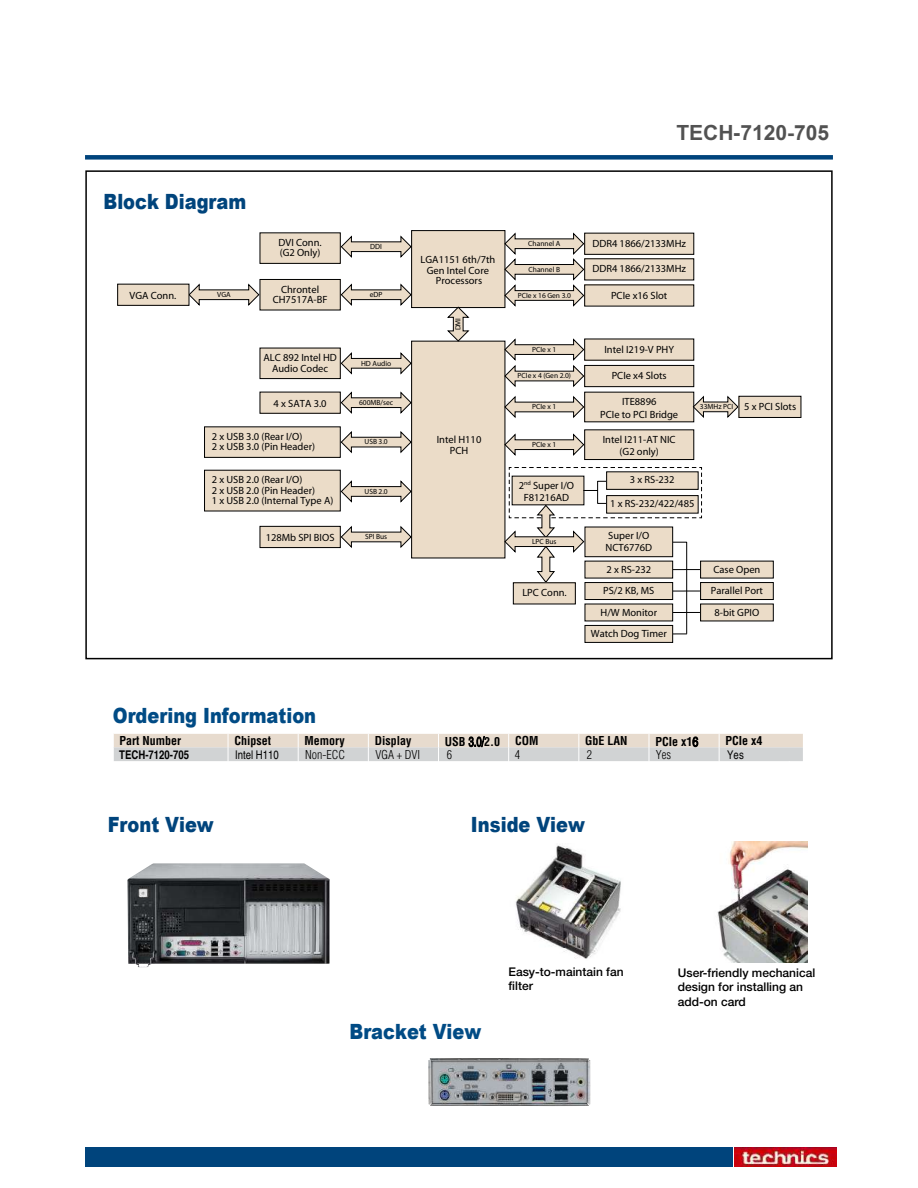
<style>
.page{position:relative;width:918px;height:1188px;background:#fff}
.page>*{position:absolute;margin:0;border:0;box-sizing:border-box;transform-origin:0 0}
.t1{font:900 21px "Arial";color:#00447c;scale:.85 1}
.t2{font:900 21px "Arial";color:#004b85;scale:.85 1}
.t3{font:700 21px "Arial";color:#525252}
.t4{font:500 12px/14.4px "Helvetica Neue";color:#000}
.t5{font:700 condensed 12px "Helvetica";color:#000}
.t6{font:300 condensed 12px "Helvetica";color:#000}
.t7{font:700 12px "Helvetica";color:#000;scale:.8 1}
.t8{font:12px "Helvetica";color:#000;scale:.8 1}
.t9{font:10.5px/10.5px "Myriad";color:#000;text-align:center}
.t10{font:7.5px "Myriad";color:#000}
.s1{font-size:7.5px}
.s2{font-weight:400;font-stretch:normal;font-size:13.5px}
</style>
<div class="page">
<div style="left:85px;top:155px;width:748px;height:5px;background:#00447c"></div>
<div style="left:85px;top:1147px;width:647px;height:20px;background:#00447c"></div>
<div style="left:85px;top:170px;width:748px;height:489px;border:2px solid #000"></div>
<div style="left:412px;top:231px;width:93px;height:77px;background:#ebdcc8"></div>
<div style="left:411px;top:230px;width:94px;height:78px;border:1px solid #000"></div>
<div style="left:412px;top:341px;width:93px;height:217px;background:#ebdcc8"></div>
<svg style="left:341px;top:235px;width:71px;height:24px"></svg>
<div style="left:585px;top:233px;width:109px;height:21px;background:#ebdcc8"></div>
<div style="left:584px;top:233px;width:110px;height:22px;border:1px solid #000"></div>
<svg style="left:341px;top:283px;width:71px;height:24px"></svg>
<svg style="left:446px;top:306px;width:24px;height:36px"></svg>
<div style="left:260px;top:279px;width:80px;height:31px;background:#ebdcc8"></div>
<div style="left:260px;top:279px;width:81px;height:31px;border:1px solid #000"></div>
<div style="left:260px;top:233px;width:80px;height:30px;background:#ebdcc8"></div>
<div style="left:260px;top:232px;width:81px;height:32px;border:1px solid #000"></div>
<svg style="left:341px;top:351px;width:71px;height:24px"></svg>
<div style="left:260px;top:348px;width:80px;height:31px;background:#ebdcc8"></div>
<div style="left:260px;top:348px;width:81px;height:31px;border:1px solid #000"></div>
<svg style="left:341px;top:430px;width:71px;height:24px"></svg>
<div style="left:205px;top:427px;width:135px;height:30px;background:#ebdcc8"></div>
<div style="left:204px;top:426px;width:137px;height:32px;border:1px solid #000"></div>
<svg style="left:341px;top:480px;width:71px;height:23px"></svg>
<div style="left:205px;top:470px;width:135px;height:41px;background:#ebdcc8"></div>
<svg style="left:340px;top:391px;width:72px;height:24px"></svg>
<div style="left:260px;top:392px;width:80px;height:21px;background:#ebdcc8"></div>
<div style="left:260px;top:392px;width:81px;height:22px;border:1px solid #000"></div>
<svg style="left:340px;top:525px;width:72px;height:24px"></svg>
<div style="left:260px;top:526px;width:80px;height:22px;background:#ebdcc8"></div>
<div style="left:260px;top:526px;width:81px;height:22px;border:1px solid #000"></div>
<svg style="left:188px;top:283px;width:72px;height:24px"></svg>
<div style="left:118px;top:284px;width:71px;height:21px;background:#ebdcc8"></div>
<div style="left:117px;top:284px;width:72px;height:22px;border:1px solid #000"></div>
<div style="left:585px;top:259px;width:109px;height:21px;background:#ebdcc8"></div>
<svg style="left:504px;top:232px;width:81px;height:75px"></svg>
<div style="left:585px;top:285px;width:109px;height:21px;background:#ebdcc8"></div>
<div style="left:585px;top:339px;width:109px;height:21px;background:#ebdcc8"></div>
<svg style="left:504px;top:338px;width:81px;height:50px"></svg>
<div style="left:585px;top:365px;width:109px;height:22px;background:#ebdcc8"></div>
<div style="left:584px;top:365px;width:110px;height:22px;border:1px solid #000"></div>
<svg style="left:504px;top:395px;width:80px;height:24px"></svg>
<div style="left:585px;top:392px;width:109px;height:30px;background:#ebdcc8"></div>
<div style="left:701px;top:561px;width:72px;height:17px;background:#ebdcc8"></div>
<div style="left:701px;top:583px;width:72px;height:17px;background:#ebdcc8"></div>
<div style="left:700px;top:582px;width:74px;height:18px;border:1px solid #000"></div>
<div style="left:701px;top:604px;width:72px;height:17px;background:#ebdcc8"></div>
<div style="left:585px;top:625px;width:88px;height:17px;background:#ebdcc8"></div>
<div style="left:585px;top:625px;width:88px;height:18px;border:1px solid #000"></div>
<svg style="left:504px;top:433px;width:80px;height:24px"></svg>
<svg style="left:504px;top:467px;width:198px;height:168px"></svg>
<div style="left:585px;top:430px;width:109px;height:30px;background:#ebdcc8"></div>
<div style="left:584px;top:429px;width:110px;height:31px;border:1px solid #000"></div>
<svg style="left:692px;top:395px;width:47px;height:24px"></svg>
<div style="left:739px;top:396px;width:62px;height:21px;background:#ebdcc8"></div>
<div style="left:739px;top:396px;width:62px;height:22px;border:1px solid #000"></div>
<div style="left:513px;top:583px;width:62px;height:21px;background:#ebdcc8"></div>
<div style="left:607px;top:496px;width:91px;height:17px;background:#ebdcc8"></div>
<div style="left:606px;top:495px;width:93px;height:19px;border:1px solid #000"></div>
<div style="left:607px;top:472px;width:91px;height:17px;background:#ebdcc8"></div>
<div style="left:606px;top:471px;width:93px;height:19px;border:1px solid #000"></div>
<img style="left:127px;top:863px;width:203px;height:104px">
<img style="left:515px;top:845px;width:106px;height:114px">
<img style="left:717px;top:842px;width:91px;height:121px">
<img style="left:735px;top:1147px;width:101px;height:20px">
<svg style="left:113px;top:734px;width:690px;height:27px;background:#dcd7d1"></svg>
<img style="left:428px;top:1058px;width:162px;height:48px">
<h1 class="t3" style="left:676px;top:121px;width:154px">TECH-7120-705</h1>
<h1 class="t1" style="left:103px;top:186px;width:170px">Block Diagram</h1>
<p class="t9" style="left:130px;top:290px;width:48px">VGA Conn.</p>
<p class="t10" style="left:217px;top:291px;width:15px">VGA</p>
<p class="t9" style="left:279px;top:238px;width:45px;text-align:left">DVI Conn. (G2 Only)</p>
<p class="t9" style="left:273px;top:284px;width:56px">Chrontel<br>CH7517A-BF</p>
<p class="t9" style="left:263px;top:353px;width:75px">ALC 892 Intel HD<br>Audio Codec</p>
<p class="t10" style="left:370px;top:243px;width:13px">DDI</p>
<p class="t9" style="left:592px;top:239px;width:95px">DDR4 1866/2133MHz</p>
<p class="t10" style="left:528px;top:240px;width:34px">Channel A</p>
<p class="t10" style="left:370px;top:291px;width:14px">eDP</p>
<p class="t10" style="left:361px;top:359px;width:32px">HD Audio</p>
<p class="t9" style="left:421px;top:255px;width:76px">LGA1151 6th/7th<br>Gen Intel Core<br>Processors</p>
<p class="t10" style="left:454px;top:330px;width:14px;rotate:-90deg">DMI</p>
<p class="t10" style="left:529px;top:265px;width:33px">Channel B</p>
<p class="t9" style="left:592px;top:264px;width:95px">DDR4 1866/2133MHz</p>
<p class="t10" style="left:518px;top:291px;width:55px">PCIe x 16 Gen 3.0</p>
<p class="t9" style="left:611px;top:290px;width:58px">PCIe x16 Slot</p>
<p class="t10" style="left:532px;top:346px;width:26px">PCIe x 1</p>
<p class="t9" style="left:604px;top:344px;width:71px">Intel I219-V PHY</p>
<p class="t10" style="left:518px;top:372px;width:55px">PCIe x 4 (Gen 2.0)</p>
<p class="t9" style="left:612px;top:371px;width:57px">PCIe x4 Slots</p>
<p class="t9" style="left:274px;top:398px;width:55px">4 x SATA 3.0</p>
<p class="t10" style="left:359px;top:399px;width:36px">600MB/sec</p>
<p class="t10" style="left:532px;top:403px;width:26px">PCIe x 1</p>
<p class="t9" style="left:600px;top:396px;width:80px;line-height:12.6px">ITE8896<br>PCIe to PCI Bridge</p>
<p class="t9" style="left:700px;top:402px;width:98px"><span class="s1">33MHz PCI</span> 5 x PCI Slots</p>
<p class="t9" style="left:212px;top:432px;width:105px;text-align:left">2 x USB 3.0 (Rear I/O)<br>2 x USB 3.0 (Pin Header)</p>
<p class="t10" style="left:365px;top:438px;width:25px">USB 3.0</p>
<p class="t9" style="left:437px;top:435px;width:46px">Intel H110<br>PCH</p>
<p class="t10" style="left:532px;top:441px;width:26px">PCIe x 1</p>
<p class="t9" style="left:603px;top:433px;width:74px;line-height:12.6px">Intel I211-AT NIC (G2 only)</p>
<p class="t9" style="left:212px;top:475px;width:123px;text-align:left">2 x USB 2.0 (Rear I/O)<br>2 x USB 2.0 (Pin Header)<br>1 x USB 2.0 (Internal Type A)</p>
<p class="t10" style="left:365px;top:487px;width:25px">USB 2.0</p>
<p class="t9" style="left:519px;top:479px;width:57px;line-height:12.6px">2<sup>nd</sup> Super I/O<br>F81216AD</p>
<p class="t9" style="left:630px;top:475px;width:46px">3 x RS-232</p>
<p class="t9" style="left:610px;top:499px;width:86px">1 x RS-232/422/485</p>
<p class="t9" style="left:266px;top:533px;width:70px">128Mb SPI BIOS</p>
<p class="t10" style="left:365px;top:533px;width:24px">SPI Bus</p>
<p class="t10" style="left:532px;top:538px;width:26px">LPC Bus</p>
<p class="t9" style="left:522px;top:588px;width:46px">LPC Conn.</p>
<p class="t9" style="left:605px;top:529px;width:48px;line-height:12.6px;text-align:left">Super I/O<br>NCT6776D</p>
<p class="t9" style="left:606px;top:564px;width:46px">2 x RS-232</p>
<p class="t9" style="left:713px;top:564px;width:48px">Case Open</p>
<p class="t9" style="left:603px;top:586px;width:53px">PS/2 KB, MS</p>
<p class="t9" style="left:711px;top:586px;width:54px">Parallel Port</p>
<p class="t9" style="left:601px;top:607px;width:58px">H/W Monitor</p>
<p class="t9" style="left:715px;top:607px;width:46px">8-bit GPIO</p>
<p class="t9" style="left:591px;top:629px;width:77px">Watch Dog Timer</p>
<h1 class="t2" style="left:113px;top:700px;width:241px">Ordering Information</h1>
<p class="t5" style="left:120px;top:734px;width:63px">Part Number</p>
<p class="t5" style="left:234px;top:734px;width:38px">Chipset</p>
<p class="t5" style="left:305px;top:734px;width:42px">Memory</p>
<p class="t5" style="left:375px;top:734px;width:38px">Display</p>
<p class="t5" style="left:445px;top:735px;width:95px">USB <span class="s2">3.0/</span>2.0 COM</p>
<p class="t5" style="left:585px;top:734px;width:44px">GbE LAN</p>
<p class="t5" style="left:655px;top:735px;width:45px">PCIe x1<span class="s2">6</span></p>
<p class="t5" style="left:725px;top:734px;width:39px">PCIe x4</p>
<p class="t7" style="left:119px;top:745px;width:89px">TECH-7120-705</p>
<p class="t8" style="left:235px;top:748px;width:56px">Intel H110</p>
<p class="t6" style="left:305px;top:748px;width:41px">Non-ECC</p>
<p class="t6" style="left:375px;top:748px;width:46px">VGA + DVI</p>
<p class="t6" style="left:447px;top:748px;width:7px">6</p>
<p class="t6" style="left:515px;top:748px;width:7px">4</p>
<p class="t6" style="left:587px;top:748px;width:7px">2</p>
<p class="t6" style="left:656px;top:748px;width:17px">Yes</p>
<p class="t8" style="left:727px;top:748px;width:22px">Yes</p>
<h1 class="t1" style="left:108px;top:809px;width:126px">Front View</h1>
<h1 class="t1" style="left:471px;top:809px;width:136px">Inside View</h1>
<h1 class="t2" style="left:349px;top:1016px;width:157px">Bracket View</h1>
<p class="t4" style="left:508px;top:964px;width:117px">Easy-to-maintain fan filter</p>
<p class="t4" style="left:678px;top:965px;width:139px">User-friendly mechanical design for installing an add-on card</p>
</div>
